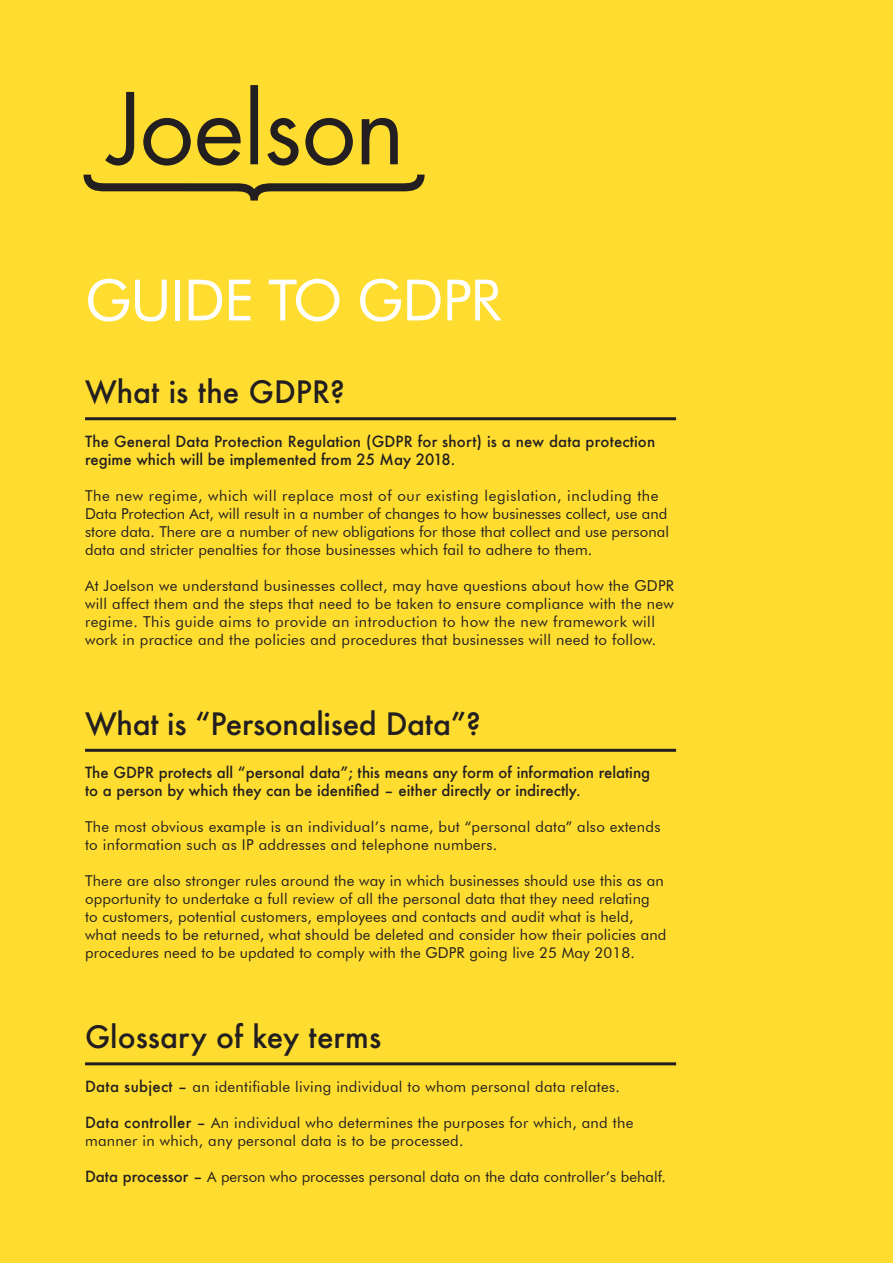
<style>
.page{position:relative;width:893px;height:1263px;background:#ffdd30}
.page>*{position:absolute;margin:0;border:0;box-sizing:border-box;transform-origin:0 0}
.t1{font:57px "Futura BT";letter-spacing:-.02em;color:#fff}
.t2{font:500 30px "Futura";color:#231f20}
.t3{font:15px/18px "Futura BT";letter-spacing:.02em;color:#231f20}
.t4{font:500 15px/18px "Futura";color:#231f20}
.t5{font:15px "Futura BT";color:#231f20}
.s1{font-family:"Futura";font-weight:500}
</style>
<div class="page">
<svg style="left:105px;top:85px;width:293px;height:81px"></svg>
<svg style="left:84px;top:175px;width:341px;height:26px"></svg>
<hr style="left:85px;top:417px;width:591px;height:3px;background:#231f20">
<hr style="left:85px;top:749px;width:591px;height:3px;background:#231f20">
<hr style="left:85px;top:1062px;width:591px;height:3px;background:#231f20">
<h1 class="t1" style="left:85px;top:266px;width:417px">GUIDE TO GDPR</h1>
<h2 class="t2" style="left:85px;top:371px;width:261px">What is the GDPR?</h2>
<p class="t4" style="left:85px;top:432px;width:572px">The General Data Protection Regulation (GDPR for short) is a new data protection regime which will be implemented from 25 May 2018.</p>
<p class="t3" style="left:85px;top:486px;width:586px">The new regime, which will replace most of our existing legislation, including the Data Protection Act, will result in a number of changes to how businesses collect, use and store data. There are a number of new obligations for those that collect and use personal data and stricter penalties for those businesses which fail to adhere to them.</p>
<p class="t3" style="left:85px;top:576px;width:590px">At Joelson we understand businesses collect, may have questions about how the GDPR will affect them and the steps that need to be taken to ensure compliance with the new regime. This guide aims to provide an introduction to how the new framework will work in practice and the policies and procedures that businesses will need to follow.</p>
<h2 class="t2" style="left:85px;top:703px;width:397px">What is “Personalised Data”?</h2>
<p class="t4" style="left:85px;top:763px;width:567px">The GDPR protects all “personal data”; this means any form of information relating to a person by which they can be identified – either directly or indirectly.</p>
<p class="t3" style="left:85px;top:818px;width:577px">The most obvious example is an individual’s name, but “personal data” also extends to information such as IP addresses and telephone numbers.</p>
<p class="t3" style="left:85px;top:872px;width:583px">There are also stronger rules around the way in which businesses should use this as an opportunity to undertake a full review of all the personal data that they need relating<br>to customers, potential customers, employees and contacts and audit what is held, what needs to be returned, what should be deleted and consider how their policies and procedures need to be updated to comply with the GDPR going live 25 May 2018.</p>
<h2 class="t2" style="left:85px;top:1016px;width:298px">Glossary of key terms</h2>
<p class="t3" style="left:85px;top:1077px;width:536px"><span class="s1">Data subject –</span> an identifiable living individual to whom personal data relates.</p>
<p class="t3" style="left:85px;top:1113px;width:550px"><span class="s1">Data controller –</span> An individual who determines the purposes for which, and the manner in which, any personal data is to be processed.</p>
<p class="t5" style="left:85px;top:1167px;width:582px"><span class="s1">Data processor –</span> A person who processes personal data on the data controller’s behalf.</p>
</div>
